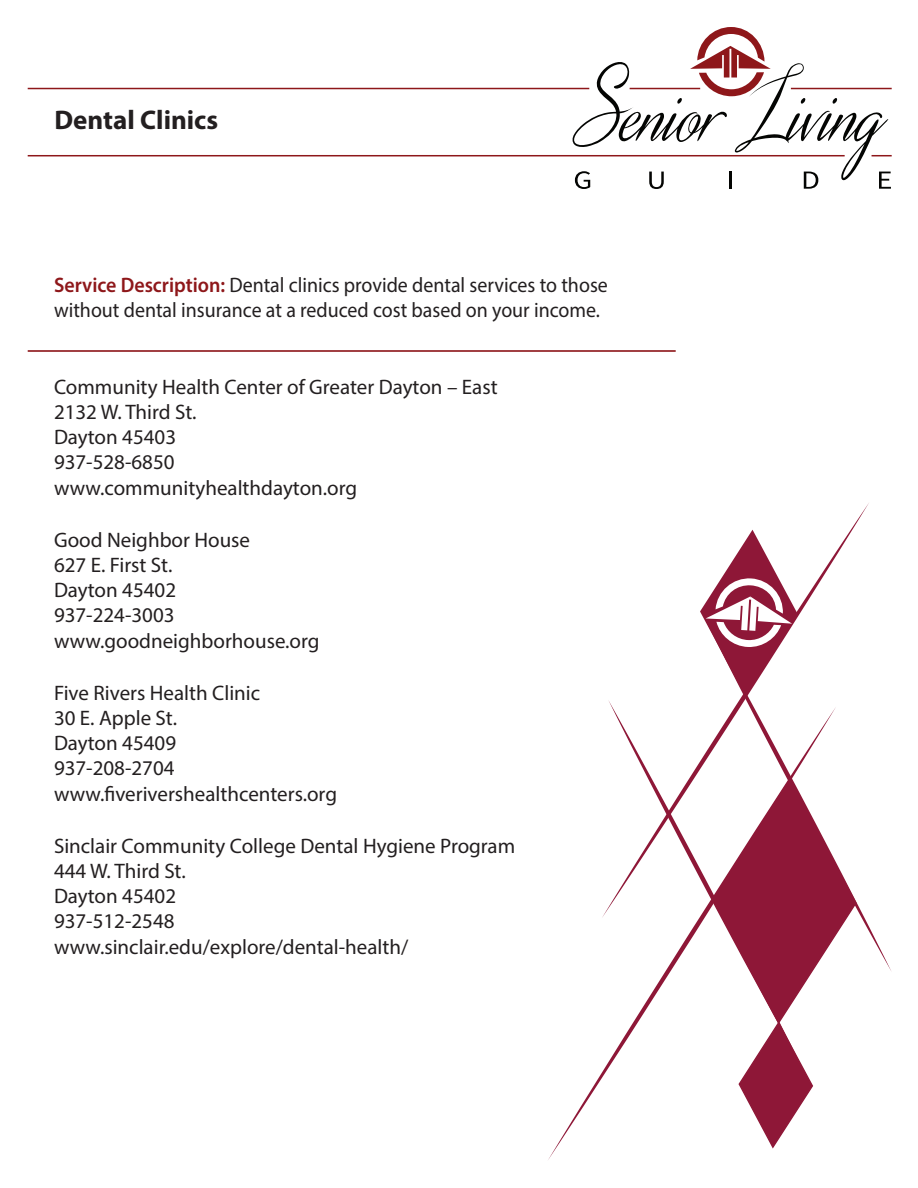
<style>
.page{position:relative;width:918px;height:1188px;background:#fff}
.page>*{position:absolute;margin:0;border:0;box-sizing:border-box;transform-origin:0 0}
.t1{font:700 27px "Myriad Pro";color:#231f20}
.Item_Info{font:21px "Myriad Pro";color:#231f20}
.Item_First_Line{font:21px "Myriad Pro";color:#231f20}
.Item_First_Line-2{font:21px/25.2px "Myriad Pro";color:#231f20;scale:.95 1}
.s1{font-weight:600;color:#8e171a}
</style>
<div class="page">
<svg style="left:548px;top:972px;width:265px;height:188px"></svg>
<svg style="left:739px;top:614px;width:152px;height:358px"></svg>
<svg style="left:608px;top:700px;width:189px;height:358px"></svg>
<svg style="left:700px;top:530px;width:98px;height:166px"></svg>
<svg style="left:572px;top:27px;width:320px;height:162px"></svg>
<hr style="left:28px;top:155px;width:817px;height:1px;background:#8e171a">
<hr style="left:630px;top:88px;width:70px;height:1px;background:#8e171a">
<hr style="left:28px;top:88px;width:561px;height:1px;background:#8e171a">
<hr style="left:791px;top:88px;width:101px;height:1px;background:#8e171a">
<hr style="left:28px;top:350px;width:648px;height:2px;background:#8e171a">
<p class="t1" style="left:55px;top:102px;width:165px">Dental Clinics</p>
<p class="Item_First_Line-2" style="left:54px;top:272px;width:585px"><span class="s1">Service Description:</span> Dental clinics provide dental services to those without dental insurance at a reduced cost based on your income.</p>
<p class="Item_First_Line" style="left:54px;top:374px;width:445px">Community Health Center of Greater Dayton – East</p>
<p class="Item_Info" style="left:54px;top:399px;width:144px">2132 W. Third St.</p>
<p class="Item_Info" style="left:54px;top:424px;width:124px">Dayton 45403</p>
<p class="Item_Info" style="left:54px;top:449px;width:122px">937-528-6850</p>
<p class="Item_Info" style="left:54px;top:475px;width:305px">www.communityhealthdayton.org</p>
<p class="Item_First_Line" style="left:54px;top:527px;width:198px">Good Neighbor House</p>
<p class="Item_Info" style="left:54px;top:552px;width:120px">627 E. First St.</p>
<p class="Item_Info" style="left:54px;top:577px;width:124px">Dayton 45402</p>
<p class="Item_Info" style="left:54px;top:602px;width:122px">937-224-3003</p>
<p class="Item_Info" style="left:54px;top:628px;width:267px">www.goodneighborhouse.org</p>
<p class="Item_First_Line" style="left:54px;top:680px;width:208px">Five Rivers Health Clinic</p>
<p class="Item_Info" style="left:54px;top:705px;width:125px">30 E. Apple St.</p>
<p class="Item_Info" style="left:54px;top:730px;width:124px">Dayton 45409</p>
<p class="Item_Info" style="left:54px;top:755px;width:122px">937-208-2704</p>
<p class="Item_Info" style="left:54px;top:781px;width:285px">www.fiverivershealthcenters.org</p>
<p class="Item_First_Line" style="left:54px;top:833px;width:463px">Sinclair Community College Dental Hygiene Program</p>
<p class="Item_Info" style="left:54px;top:858px;width:133px">444 W. Third St.</p>
<p class="Item_Info" style="left:54px;top:883px;width:124px">Dayton 45402</p>
<p class="Item_Info" style="left:54px;top:908px;width:122px">937-512-2548</p>
<p class="Item_Info" style="left:54px;top:934px;width:356px">www.sinclair.edu/explore/dental-health/</p>
</div>
